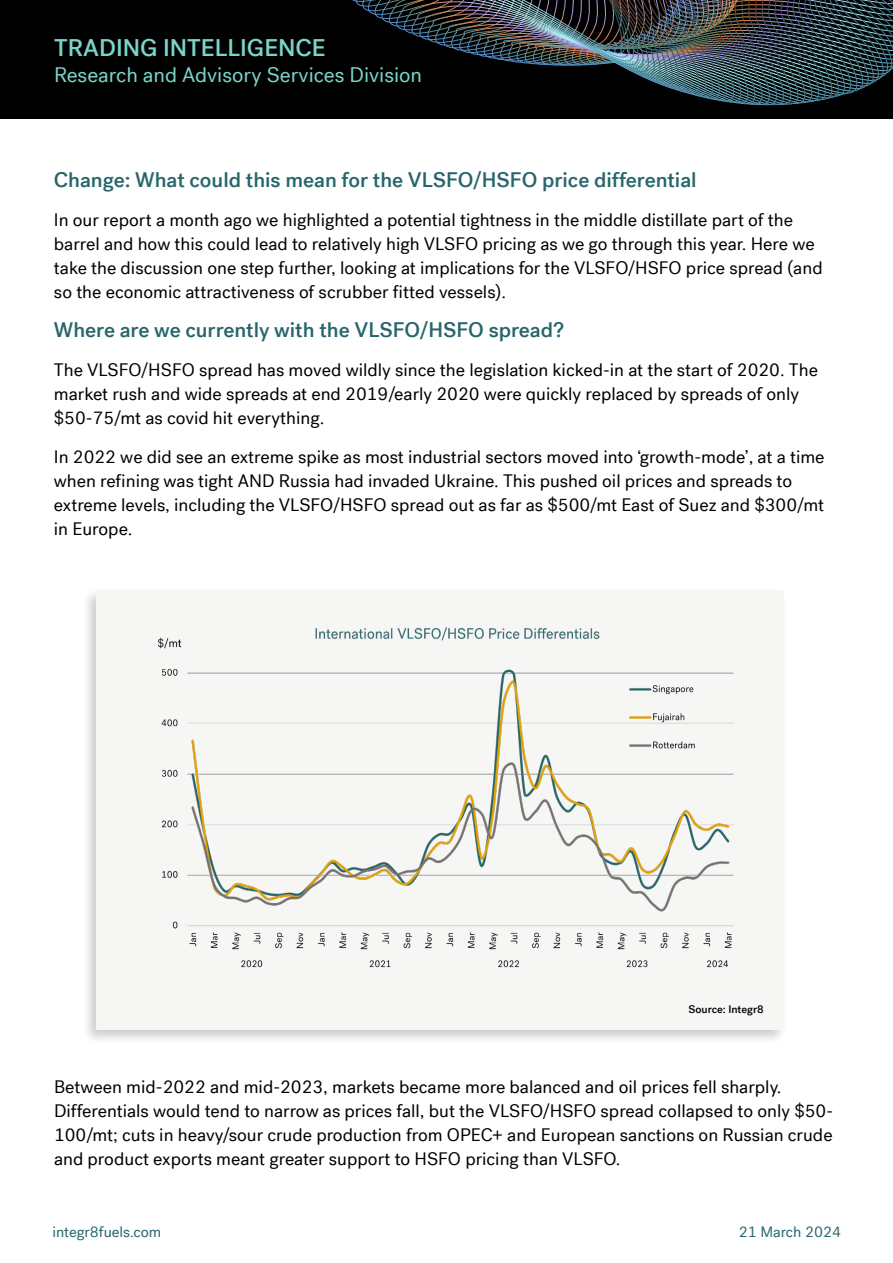
<style>
.page{position:relative;width:893px;height:1263px;background:#fff}
.page>*{position:absolute;margin:0;border:0;box-sizing:border-box;transform-origin:0 0}
.t1{font:500 24px "Post Grotesk";color:#78d6c9}
.t2{font:500 21px "Post Grotesk";color:#26666b}
.t3{font:21px "Post Grotesk";color:#78d6c9}
.t4{font:18px/24px "Post Grotesk";color:#000}
.t5{font:15px "Post Grotesk";color:#26666b}
.t6{font:500 10.95px "Post Grotesk";color:#000}
</style>
<div class="page">
<div style="left:0;top:0;width:893px;height:119px;background:#000"></div>
<img style="left:352px;top:0;width:541px;height:106px">
<div style="left:82px;top:587px;width:705px;height:458px;background:#000;opacity:.2"></div>
<div style="left:97px;top:590px;width:687px;height:440px;background:#f6f6f5"></div>
<img style="left:158px;top:627px;width:576px;height:341px">
<h1 class="t1" style="left:54px;top:34px;width:273px">TRADING INTELLIGENCE</h1>
<p class="t3" style="left:54px;top:62px;width:370px">Research and Advisory Services Division</p>
<p class="t2" style="left:54px;top:167px;width:644px">Change: What could this mean for the VLSFO/HSFO price differential</p>
<p class="t4" style="left:54px;top:208px;width:770px">In our report a month ago we highlighted a potential tightness in the middle distillate part of the barrel and how this could lead to relatively high VLSFO pricing as we go through this year. Here we take the discussion one step further, looking at implications for the VLSFO/HSFO price spread (and so the economic attractiveness of scrubber fitted vessels).</p>
<p class="t2" style="left:54px;top:317px;width:512px">Where are we currently with the VLSFO/HSFO spread?</p>
<p class="t4" style="left:54px;top:358px;width:765px">The VLSFO/HSFO spread has moved wildly since the legislation kicked-in at the start of 2020. The market rush and wide spreads at end 2019/early 2020 were quickly replaced by spreads of only $50-75/mt as covid hit everything.</p>
<p class="t4" style="left:54px;top:445px;width:772px">In 2022 we did see an extreme spike as most industrial sectors moved into ‘growth-mode’, at a time when refining was tight AND Russia had invaded Ukraine. This pushed oil prices and spreads to extreme levels, including the VLSFO/HSFO spread out as far as $500/mt East of Suez and $300/mt in Europe.</p>
<p class="t6" style="left:688px;top:1003px;width:77px">Source: Integr8</p>
<p class="t4" style="left:54px;top:1075px;width:781px">Between mid-2022 and mid-2023, markets became more balanced and oil prices fell sharply.<br>Differentials would tend to narrow as prices fall, but the VLSFO/HSFO spread collapsed to only $50- 100/mt; cuts in heavy/sour crude production from OPEC+ and European sanctions on Russian crude and product exports meant greater support to HSFO pricing than VLSFO.</p>
<p class="t5" style="left:52px;top:1223px;width:110px">integr8fuels.com</p>
<p class="t5" style="left:739px;top:1223px;width:104px">21 March 2024</p>
</div>
